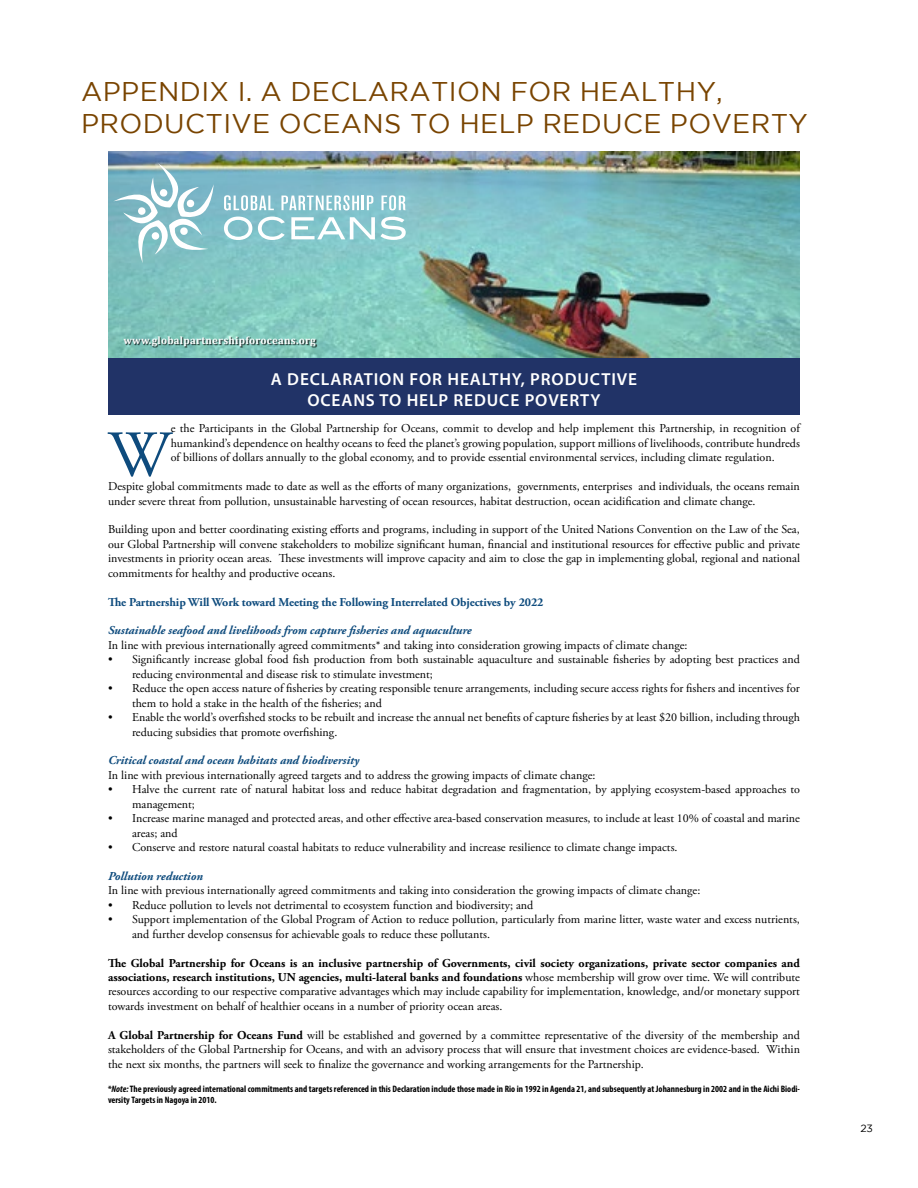
<style>
.page{position:relative;width:918px;height:1188px;background:#fff}
.page>*{position:absolute;margin:0;border:0;box-sizing:border-box;transform-origin:0 0}
.t1{font:65.4px "Adobe Garamond Pro";color:#0e4b7d}
.t2{font:27px/32.4px "Gotham";letter-spacing:.015em;color:#794400}
.t3{font:600 17.4px/20.9px "Myriad Pro";letter-spacing:.05em;color:#fff;text-align:center}
.t4{font:12px/14.4px "Adobe Garamond Pro";color:#000}
.t5{font:italic 700 12px "Adobe Garamond Pro";color:#0e4b7d}
.t6{font:700 12px "Adobe Garamond Pro";letter-spacing:-.005em;color:#0e4b7d}
.t7{font:700 10.65px "Cambria";letter-spacing:.025em;color:#fff}
.t8{font:10.5px "Gotham";color:#000}
.t9{font:700 condensed 9.3px/11.2px "Myriad Pro";color:#000}
.s1{font-weight:700}
.s2{font-style:italic}
</style>
<div class="page">
<div style="left:108px;top:357px;width:692px;height:58px;background:#213367"></div>
<img style="left:108px;top:151px;width:692px;height:206px">
<svg style="left:113px;top:163px;width:101px;height:100px"></svg>
<svg style="left:224px;top:195px;width:50px;height:15px"></svg>
<svg style="left:281px;top:195px;width:92px;height:15px"></svg>
<svg style="left:381px;top:195px;width:25px;height:15px"></svg>
<svg style="left:224px;top:217px;width:28px;height:23px"></svg>
<svg style="left:258px;top:217px;width:27px;height:23px"></svg>
<svg style="left:291px;top:217px;width:115px;height:23px"></svg>
<div style="left:124px;top:337px;width:194px;height:11px;background:#000;opacity:.75"></div>
<h2 class="t2" style="left:81px;top:75px;width:728px">APPENDIX I. A DECLARATION FOR HEALTHY,<br>PRODUCTIVE OCEANS TO HELP REDUCE POVERTY</h2>
<p class="t7" style="left:123px;top:333px;width:194px">www.globalpartnershipforoceans.org</p>
<h3 class="t3" style="left:271px;top:368px;width:368px">A DECLARATION FOR HEALTHY, PRODUCTIVE<br>OCEANS TO HELP REDUCE POVERTY</h3>
<p class="t4" style="left:171px;top:422px;width:631px;text-align:justify">e the Participants in the Global Partnership for Oceans, commit to develop and help implement this Partnership, in recognition of humankind’s dependence on healthy oceans to feed the planet’s growing population, support millions of livelihoods, contribute hundreds of billions of dollars annually to the global economy, and to provide essential environmental services, including climate regulation.</p>
<p class="t4" style="left:108px;top:479px;width:693px">Despite global commitments made to date as well as the efforts of many organizations, governments, enterprises and individuals, the oceans remain under severe threat from pollution, unsustainable harvesting of ocean resources, habitat destruction, ocean acidification and climate change.</p>
<p class="t4" style="left:108px;top:523px;width:694px;text-align:justify">Building upon and better coordinating existing efforts and programs, including in support of the United Nations Convention on the Law of the Sea, our Global Partnership will convene stakeholders to mobilize significant human, financial and institutional resources for effective public and private investments in priority ocean areas. These investments will improve capacity and aim to close the gap in implementing global, regional and national commitments for healthy and productive oceans.</p>
<p class="t6" style="left:108px;top:595px;width:437px">The Partnership Will Work toward Meeting the Following Interrelated Objectives by 2022</p>
<p class="t5" style="left:108px;top:624px;width:365px">Sustainable seafood and livelihoods from capture fisheries and aquaculture</p>
<p class="t4" style="left:108px;top:638px;width:581px">In line with previous internationally agreed commitments* and taking into consideration growing impacts of climate change:</p>
<p class="t4" style="left:132px;top:653px;width:669px;text-indent:-24px">• Significantly increase global food fish production from both sustainable aquaculture and sustainable fisheries by adopting best practices and reducing environmental and disease risk to stimulate investment;</p>
<p class="t4" style="left:132px;top:682px;width:669px;text-indent:-24px">• Reduce the open access nature of fisheries by creating responsible tenure arrangements, including secure access rights for fishers and incentives for them to hold a stake in the health of the fisheries; and</p>
<p class="t4" style="left:132px;top:711px;width:669px;text-indent:-24px">• Enable the world’s overfished stocks to be rebuilt and increase the annual net benefits of capture fisheries by at least $20 billion, including through reducing subsidies that promote overfishing.</p>
<p class="t5" style="left:108px;top:754px;width:253px">Critical coastal and ocean habitats and biodiversity</p>
<p class="t4" style="left:108px;top:768px;width:489px">In line with previous internationally agreed targets and to address the growing impacts of climate change:</p>
<p class="t4" style="left:132px;top:783px;width:669px;text-indent:-24px">• Halve the current rate of natural habitat loss and reduce habitat degradation and fragmentation, by applying ecosystem-based approaches to management;</p>
<p class="t4" style="left:132px;top:812px;width:669px;text-indent:-24px">• Increase marine managed and protected areas, and other effective area-based conservation measures, to include at least 10% of coastal and marine areas; and</p>
<p class="t4" style="left:108px;top:840px;width:571px">• Conserve and restore natural coastal habitats to reduce vulnerability and increase resilience to climate change impacts.</p>
<p class="t5" style="left:108px;top:869px;width:96px">Pollution reduction</p>
<p class="t4" style="left:108px;top:884px;width:594px">In line with previous internationally agreed commitments and taking into consideration the growing impacts of climate change:</p>
<p class="t4" style="left:108px;top:898px;width:427px">• Reduce pollution to levels not detrimental to ecosystem function and biodiversity; and</p>
<p class="t4" style="left:132px;top:913px;width:669px;text-indent:-24px">• Support implementation of the Global Program of Action to reduce pollution, particularly from marine litter, waste water and excess nutrients, and further develop consensus for achievable goals to reduce these pollutants.</p>
<p class="t4" style="left:108px;top:956px;width:693px;text-align:justify"><span class="s1">The Global Partnership for Oceans is an inclusive partnership of Governments, civil society organizations, private sector companies and associations, research institutions, UN agencies, multi-lateral banks and foundations</span> whose membership will grow over time. We will contribute resources according to our respective comparative advantages which may include capability for implementation, knowledge, and/or monetary support towards investment on behalf of healthier oceans in a number of priority ocean areas.</p>
<p class="t4" style="left:108px;top:1028px;width:694px;text-align:justify"><span class="s1">A Global Partnership for Oceans Fund</span> will be established and governed by a committee representative of the diversity of the membership and stakeholders of the Global Partnership for Oceans, and with an advisory process that will ensure that investment choices are evidence-based. Within the next six months, the partners will seek to finalize the governance and working arrangements for the Partnership.</p>
<p class="t9" style="left:108px;top:1083px;width:693px">*<span class="s2">Note:</span> The previously agreed international commitments and targets referenced in this Declaration include those made in Rio in 1992 in Agenda 21, and subsequently at Johannesburg in 2002 and in the Aichi Biodi&shy;versity Targets in Nagoya in 2010.</p>
<h1 class="t1" style="left:108px;top:416px;width:64px">W</h1>
<p class="t8" style="left:860px;top:1123px;width:14px">23</p>
</div>
